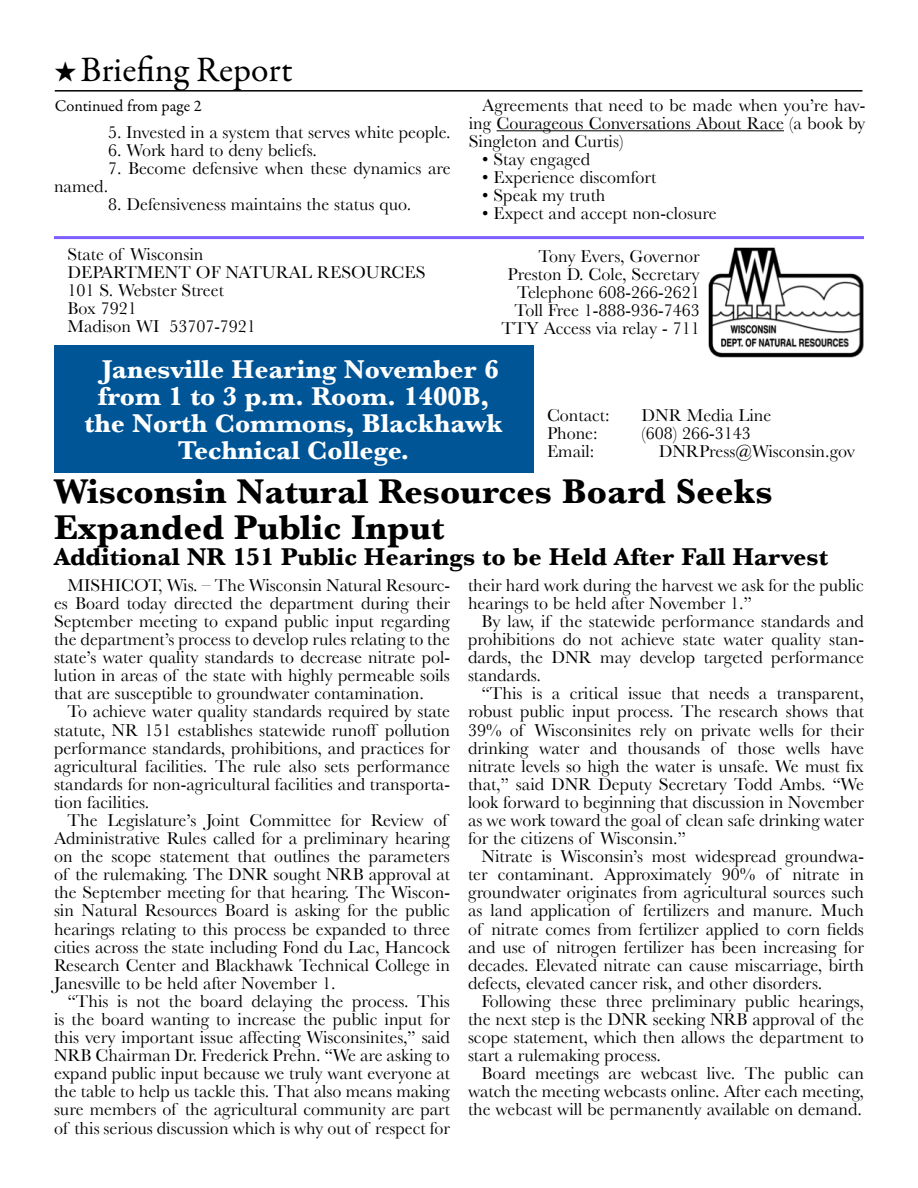
<style>
.page{position:relative;width:918px;height:1188px;background:#fff}
.page>*{position:absolute;margin:0;border:0;box-sizing:border-box;transform-origin:0 0}
.t1{font:700 36px/36.2px "Baskerville";color:#000}
.t2{font:36px "Garamond Premr Pro";color:#000}
.t3{font:700 27px/27.2px "Baskerville";color:#fff;text-align:center}
.t4{font:700 25.5px "Baskerville";color:#000}
.t5{font:18px/18.1px "Baskerville";color:#000;text-align:justify}
.t6{font:16.5px "Garamond Premr Pro";color:#000}
.s1{font-family:"Dingthings 3 Normal"}
</style>
<div class="page">
<img style="left:708px;top:248px;width:156px;height:109px">
<div style="left:54px;top:345px;width:480px;height:128px;background:#005596"></div>
<hr style="left:55px;top:90px;width:808px;height:2px;background:#000">
<hr style="left:497px;top:130px;width:287px;height:1px;background:#000">
<hr style="left:54px;top:236px;width:810px;height:3px;background:#7f60ff">
<h1 class="t2" style="left:55px;top:47px;width:239px"><span class="s1">H</span>Briefing Report</h1>
<p class="t6" style="left:55px;top:95px;width:149px">Continued from page 2</p>
<p class="t5" style="left:108px;top:123px;width:344px">5. Invested in a system that serves white people.</p>
<p class="t5" style="left:108px;top:141px;width:210px">6. Work hard to deny beliefs.</p>
<p class="t5" style="left:54px;top:159px;width:398px;text-indent:54px">7. Become defensive when these dynamics are named.</p>
<p class="t5" style="left:108px;top:195px;width:305px">8. Defensiveness maintains the status quo.</p>
<p class="t5" style="left:469px;top:96px;width:398px;text-indent:14px">Agreements that need to be made when you’re hav&shy;ing Courageous Conversations About Race (a book by Singleton and Curtis)</p>
<p class="t5" style="left:482px;top:150px;width:109px">• Stay engaged</p>
<p class="t5" style="left:482px;top:168px;width:176px">• Experience discomfort</p>
<p class="t5" style="left:482px;top:186px;width:125px">• Speak my truth</p>
<p class="t5" style="left:482px;top:204px;width:236px">• Expect and accept non-closure</p>
<p class="t5" style="left:68px;top:245px;width:360px;text-align:left">State of Wisconsin<br>DEPARTMENT OF NATURAL RESOURCES<br>101 S. Webster Street<br>Box 7921<br>Madison WI 53707-7921</p>
<p class="t5" style="left:501px;top:247px;width:200px;text-align:right">Tony Evers, Governor<br>Preston D. Cole, Secretary<br>Telephone 608-266-2621<br>Toll Free 1-888-936-7463<br>TTY Access via relay - 711</p>
<h2 class="t3" style="left:85px;top:355px;width:420px">Janesville Hearing November 6 from 1 to 3 p.m. Room. 1400B, the North Commons, Blackhawk<br>Technical College.</h2>
<p class="t5" style="left:547px;top:406px;width:64px">Contact:</p>
<p class="t5" style="left:642px;top:406px;width:131px">DNR Media Line</p>
<p class="t5" style="left:547px;top:424px;width:52px">Phone:</p>
<p class="t5" style="left:642px;top:424px;width:111px">(608) 266-3143</p>
<p class="t5" style="left:547px;top:442px;width:49px">Email:</p>
<p class="t5" style="left:659px;top:442px;width:198px">DNRPress@Wisconsin.gov</p>
<h1 class="t1" style="left:54px;top:473px;width:720px">Wisconsin Natural Resources Board Seeks<br>Expanded Public Input</h1>
<h3 class="t4" style="left:54px;top:541px;width:776px">Additional NR 151 Public Hearings to be Held After Fall Harvest</h3>
<p class="t5" style="left:54px;top:576px;width:398px;text-indent:14px">MISHICOT, Wis. – The Wisconsin Natural Resourc&shy;es Board today directed the department during their September meeting to expand public input regarding the department’s process to develop rules relating to the state’s water quality standards to decrease nitrate pol&shy;lution in areas of the state with highly permeable soils that are susceptible to groundwater contamination.</p>
<p class="t5" style="left:54px;top:702px;width:398px;text-indent:14px">To achieve water quality standards required by state statute, NR 151 establishes statewide runoff pollution performance standards, prohibitions, and practices for agricultural facilities. The rule also sets performance standards for non-agricultural facilities and transporta&shy;tion facilities.</p>
<p class="t5" style="left:54px;top:811px;width:398px;text-align:left;text-indent:14px">The Legislature’s Joint Committee for Review of Administrative Rules called for a preliminary hearing on the scope statement that outlines the parameters of the rulemaking. The DNR sought NRB approval at the September meeting for that hearing. The Wiscon&shy;sin Natural Resources Board is asking for the public hearings relating to this process be expanded to three cities across the state including Fond du Lac, Hancock Research Center and Blackhawk Technical College in Janesville to be held after November 1.</p>
<p class="t5" style="left:54px;top:992px;width:398px;text-indent:14px">“This is not the board delaying the process. This is the board wanting to increase the public input for this very important issue affecting Wisconsinites,” said NRB Chairman Dr. Frederick Prehn. “We are asking to expand public input because we truly want everyone at the table to help us tackle this. That also means making sure members of the agricultural community are part of this serious discussion which is why out of respect for</p>
<p class="t5" style="left:468px;top:576px;width:397px">their hard work during the harvest we ask for the public hearings to be held after November 1.”</p>
<p class="t5" style="left:468px;top:612px;width:397px;text-indent:14px">By law, if the statewide performance standards and prohibitions do not achieve state water quality stan&shy;dards, the DNR may develop targeted performance standards.</p>
<p class="t5" style="left:468px;top:684px;width:398px;text-indent:14px">“This is a critical issue that needs a transparent, robust public input process. The research shows that 39% of Wisconsinites rely on private wells for their drinking water and thousands of those wells have nitrate levels so high the water is unsafe. We must fix that,” said DNR Deputy Secretary Todd Ambs. “We look forward to beginning that discussion in November as we work toward the goal of clean safe drinking water for the citizens of Wisconsin.”</p>
<p class="t5" style="left:468px;top:847px;width:398px;text-indent:14px">Nitrate is Wisconsin’s most widespread groundwa&shy;ter contaminant. Approximately 90% of nitrate in groundwater originates from agricultural sources such as land application of fertilizers and manure. Much of nitrate comes from fertilizer applied to corn fields and use of nitrogen fertilizer has been increasing for decades. Elevated nitrate can cause miscarriage, birth defects, elevated cancer risk, and other disorders.</p>
<p class="t5" style="left:468px;top:992px;width:397px;text-indent:14px">Following these three preliminary public hearings, the next step is the DNR seeking NRB approval of the scope statement, which then allows the department to start a rulemaking process.</p>
<p class="t5" style="left:468px;top:1064px;width:397px;text-indent:14px">Board meetings are webcast live. The public can watch the meeting webcasts online. After each meeting, the webcast will be permanently available on demand.</p>
</div>
